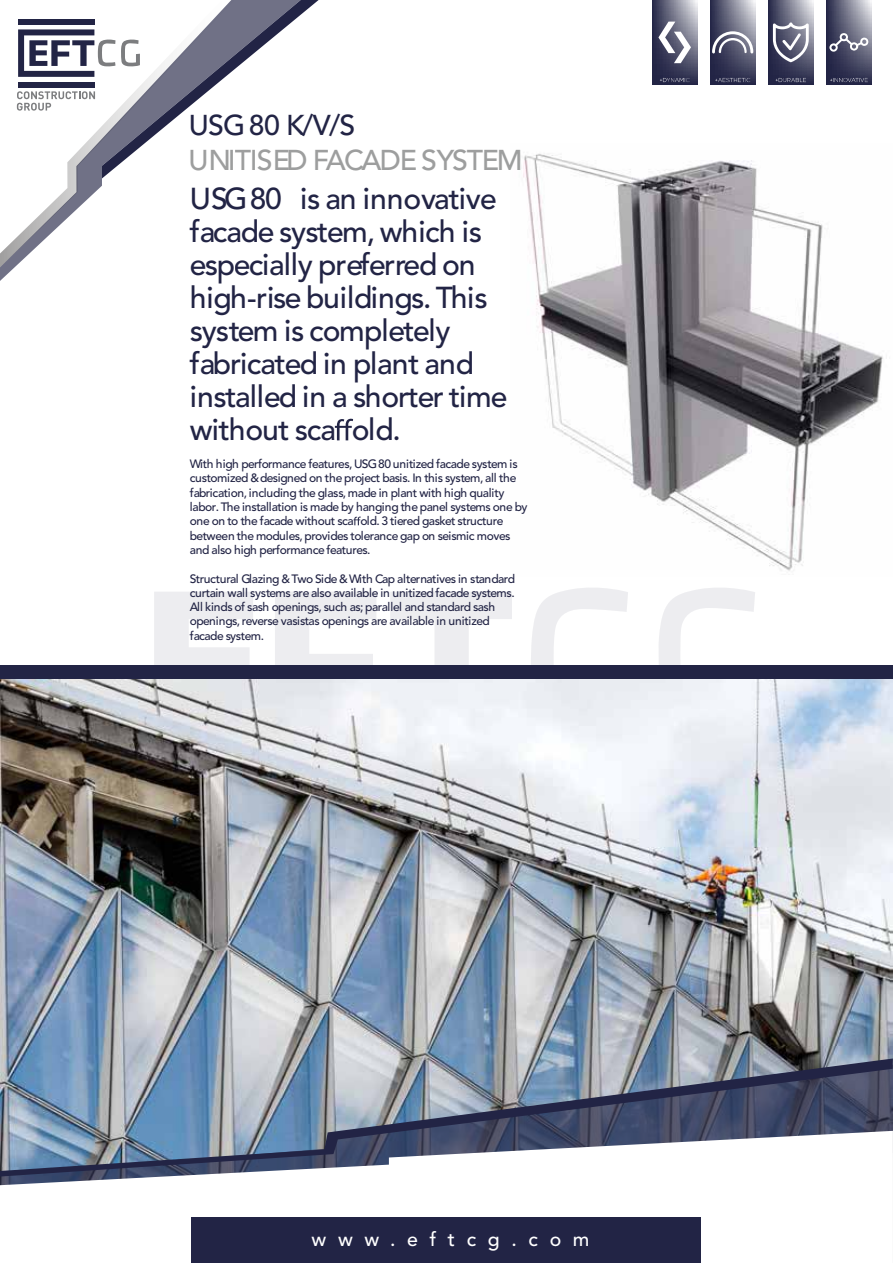
<style>
.page{position:relative;width:893px;height:1263px;background:#fff}
.page>*{position:absolute;margin:0;border:0;box-sizing:border-box;transform-origin:0 0}
.t1{font:500 30px/33px "Avenir LT Std";letter-spacing:-.035em;color:#222445}
.t2{font:500 28.5px "Avenir LT Std";letter-spacing:-.05em;color:#9d9e9e}
.t3{font:500 28.5px "Avenir LT Std";letter-spacing:-.025em;color:#222445}
.t4{font:500 19.5px "Avenir LT Std";letter-spacing:.6em;color:#fff}
.t5{font:500 12px/14.2px "Avenir LT Std";letter-spacing:-.04em;color:#222445}
</style>
<div class="page">
<img style="left:520px;top:153px;width:363px;height:418px">
<img style="left:0;top:678px;width:893px;height:380px">
<svg style="left:335px;top:419px;width:18px;height:21px"></svg>
<svg style="left:354px;top:517px;width:7px;height:8px"></svg>
<svg style="left:768px;top:0;width:45px;height:85px;background:#5a5b73"></svg>
<svg style="left:826px;top:0;width:46px;height:85px;background:#5b5c74"></svg>
<svg style="left:652px;top:0;width:45px;height:85px;background:#5a5c74"></svg>
<svg style="left:710px;top:0;width:45px;height:85px;background:#5a5b73"></svg>
<svg style="left:658px;top:22px;width:33px;height:41px"></svg>
<svg style="left:712px;top:31px;width:41px;height:22px"></svg>
<svg style="left:773px;top:23px;width:36px;height:39px"></svg>
<svg style="left:829px;top:33px;width:39px;height:19px"></svg>
<svg style="left:715px;top:78px;width:35px;height:4px"></svg>
<svg style="left:776px;top:78px;width:30px;height:5px"></svg>
<svg style="left:830px;top:78px;width:38px;height:4px"></svg>
<svg style="left:660px;top:78px;width:30px;height:4px"></svg>
<svg style="left:0;top:1176px;width:192px;height:87px"></svg>
<div style="left:192px;top:1217px;width:509px;height:46px;background:#222445"></div>
<img style="left:0;top:1058px;width:893px;height:118px">
<svg style="left:0;top:105px;width:103px;height:166px"></svg>
<svg style="left:17px;top:0;width:302px;height:178px"></svg>
<div style="left:0;top:665px;width:893px;height:13px;background:#222445"></div>
<svg style="left:154px;top:592px;width:99px;height:73px"></svg>
<svg style="left:275px;top:592px;width:101px;height:73px"></svg>
<svg style="left:390px;top:592px;width:122px;height:73px"></svg>
<svg style="left:531px;top:588px;width:97px;height:77px"></svg>
<svg style="left:659px;top:588px;width:96px;height:77px"></svg>
<h2 class="t3" style="left:189px;top:109px;width:168px">USG80 K/V/S</h2>
<h2 class="t2" style="left:189px;top:144px;width:335px">UNITISED FACADE SYSTEM</h2>
<h1 class="t1" style="left:190px;top:183px;width:319px">USG80 is an innovative facade system, which is especially preferred on high-rise buildings.This system is completely fabricated in plant and installed in a shorter time without sca old.</h1>
<p class="t5" style="left:190px;top:457px;width:339px">With high performance features, USG80 unitized facade system is customized &amp;designed on the project basis. In this system, all the fabrication, including the glass,made in plant with high quality labor. The installation is made by hanging the panel systems one by one on to the facade without sca old. 3 tiered gasket structure between the modules, provides tolerance gap on seismic moves and also high performance features.</p>
<p class="t5" style="left:190px;top:572px;width:327px">Structural Glazing &amp;Two Side &amp;With Cap alternatives in standard curtain wall systems arealso available in unitized facade systems.<br>All kinds of sash openings, such as; parallel and standard sash openings, reverse vasistas openings are available in unitized facade system.</p>
<h3 class="t4" style="left:312px;top:1228px;width:279px">www.eftcg.com</h3>
</div>
